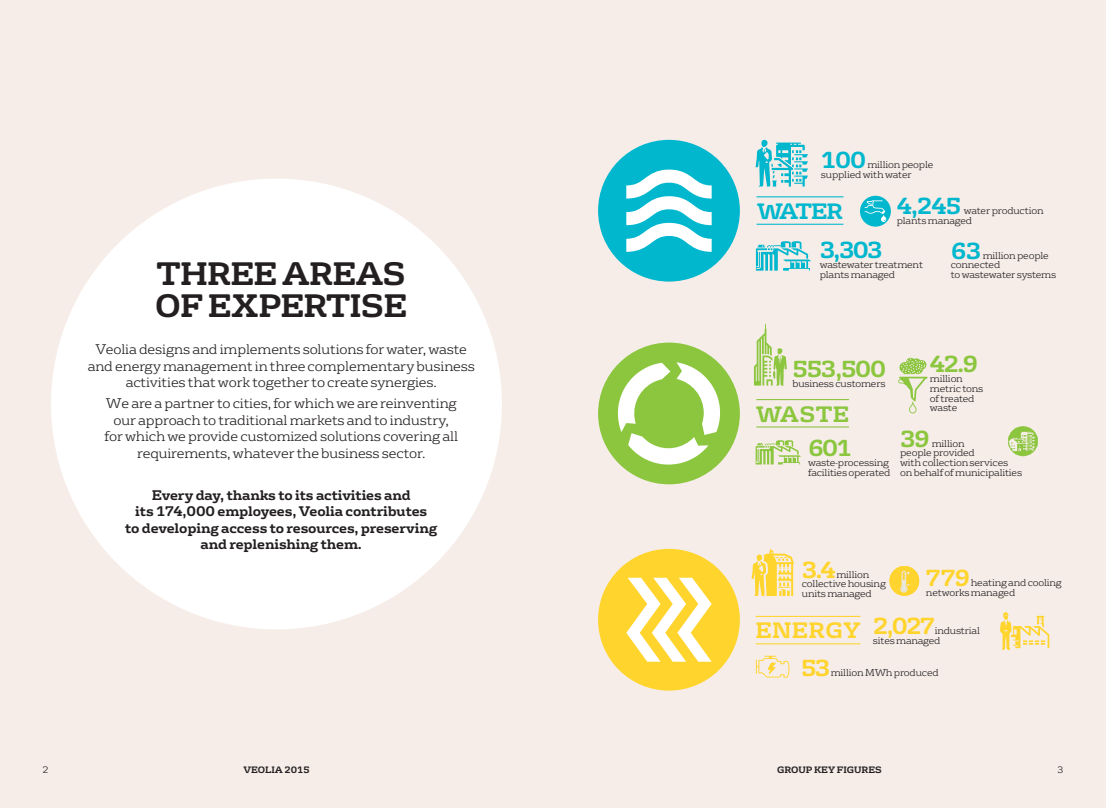
<style>
.page{position:relative;width:1106px;height:808px;background:#f6ede8}
.page>*{position:absolute;margin:0;border:0;box-sizing:border-box;transform-origin:0 0}
.t1{font:700 31.5px/31.5px "FS Rufus";letter-spacing:-.025em;color:#231f20}
.t2{font:700 22.5px "FS Rufus";letter-spacing:-.065em;color:#8bc63e}
.t3{font:700 22.5px "FS Rufus";letter-spacing:-.05em;color:#00b7ce}
.t4{font:700 22.5px "FS Rufus";color:#ffd42c}
.t5{font:700 21.6px "FS Rufus";letter-spacing:.02em;color:#ffd42c}
.t6{font:700 21.6px "FS Rufus";letter-spacing:-.095em;color:#00b7ce}
.t7{font:700 21.6px "FS Rufus";letter-spacing:.015em;color:#8bc63e}
.t8{font:300 13.5px/16.5px "FS Rufus";letter-spacing:-.01em;color:#231f20;text-align:center}
.t9{font:700 13.5px/16.5px "FS Rufus";letter-spacing:-.01em;color:#231f20;text-align:center}
.t10{font:300 9.75px/9.8px "FS Rufus";letter-spacing:-.02em;color:#231f20}
.t11{font:700 9px "FS Rufus";letter-spacing:-.005em;color:#231f20}
.t12{font:300 9px "FS Rufus";color:#231f20}
</style>
<div class="page">
<div style="left:51px;top:179px;width:451px;height:450px;background:#fff;border-radius:50%"></div>
<div style="left:598px;top:140px;width:142px;height:142px;background:#00b7ce;border-radius:50%"></div>
<svg style="left:626px;top:170px;width:85px;height:82px"></svg>
<div style="left:598px;top:343px;width:142px;height:141px;background:#8bc63e;border-radius:50%"></div>
<svg style="left:612px;top:362px;width:108px;height:108px"></svg>
<div style="left:860px;top:196px;width:31px;height:31px;background:#00b7ce;border-radius:50%"></div>
<svg style="left:864px;top:200px;width:22px;height:22px"></svg>
<hr style="left:756px;top:196px;width:87px;height:1px;background:#00b7ce">
<hr style="left:756px;top:224px;width:87px;height:1px;background:#00b7ce">
<svg style="left:756px;top:241px;width:55px;height:30px"></svg>
<svg style="left:755px;top:140px;width:53px;height:47px"></svg>
<div style="left:598px;top:549px;width:142px;height:142px;background:#ffd42c;border-radius:50%"></div>
<svg style="left:626px;top:578px;width:85px;height:84px"></svg>
<hr style="left:755px;top:616px;width:105px;height:1px;background:#ffd42c">
<hr style="left:755px;top:643px;width:105px;height:1px;background:#ffd42c">
<svg style="left:1000px;top:612px;width:49px;height:38px"></svg>
<svg style="left:751px;top:549px;width:43px;height:47px"></svg>
<img style="left:889px;top:566px;width:30px;height:30px">
<hr style="left:756px;top:399px;width:93px;height:1px;background:#8bc63e">
<hr style="left:756px;top:426px;width:93px;height:1px;background:#8bc63e">
<svg style="left:755px;top:440px;width:46px;height:24px"></svg>
<svg style="left:898px;top:358px;width:29px;height:55px"></svg>
<img style="left:1008px;top:426px;width:29px;height:30px">
<svg style="left:754px;top:324px;width:32px;height:62px"></svg>
<svg style="left:756px;top:656px;width:33px;height:22px"></svg>
<h1 class="t1" style="left:155px;top:255px;width:254px">THREE AREAS<br>OF EXPERTISE</h1>
<h3 class="t8" style="left:88px;top:340px;width:389px">Veolia designs and implements solutions for water, waste and energy management in three complementary business activities that work together to create synergies.</h3>
<h3 class="t8" style="left:104px;top:394px;width:355px">We are a partner to cities, for which we are reinventing our approach to traditional markets and to industry, for which we provide customized solutions covering all requirements, whatever the business sector.</h3>
<h3 class="t9" style="left:125px;top:485px;width:313px">Every day, thanks to its activities and<br>its 174,000 employees, Veolia contributes<br>to developing access to resources, preserving and replenishing them.</h3>
<h2 class="t3" style="left:821px;top:140px;width:47px">100</h2>
<p class="t10" style="left:821px;top:159px;width:114px;text-indent:46px">million people supplied with water</p>
<h3 class="t6" style="left:757px;top:192px;width:87px">WATER</h3>
<h2 class="t3" style="left:896px;top:187px;width:66px">4,245</h2>
<p class="t10" style="left:896px;top:205px;width:148px;text-indent:67px">water production plants managed</p>
<h2 class="t3" style="left:950px;top:231px;width:32px">63</h2>
<h2 class="t3" style="left:819px;top:230px;width:65px">3,303</h2>
<p class="t10" style="left:819px;top:259px;width:105px">wastewater treatment plants managed</p>
<p class="t10" style="left:950px;top:249px;width:107px;text-indent:32px">million people connected<br>to wastewater systems</p>
<h2 class="t2" style="left:792px;top:350px;width:95px">553,500</h2>
<p class="t10" style="left:792px;top:378px;width:95px">business customers</p>
<h3 class="t7" style="left:756px;top:395px;width:95px">WASTE</h3>
<h2 class="t2" style="left:808px;top:429px;width:45px">601</h2>
<p class="t10" style="left:808px;top:457px;width:84px">waste-processing facilities operated</p>
<h2 class="t2" style="left:929px;top:345px;width:50px">42.9</h2>
<p class="t10" style="left:929px;top:373px;width:55px">million metric tons of treated waste</p>
<h2 class="t2" style="left:900px;top:419px;width:31px">39</h2>
<p class="t10" style="left:900px;top:437px;width:123px;text-indent:31px">million<br>people provided<br>with collection services on behalf of municipalities</p>
<h2 class="t4" style="left:801px;top:550px;width:36px">3.4</h2>
<h2 class="t4" style="left:926px;top:558px;width:46px">779</h2>
<p class="t10" style="left:801px;top:568px;width:86px;text-indent:35px">million collective housing units managed</p>
<h3 class="t5" style="left:755px;top:612px;width:181px">ENERGY <sup>2,027</sup></h3>
<p class="t10" style="left:926px;top:577px;width:137px;text-indent:45px">heating and cooling networks managed</p>
<p class="t10" style="left:873px;top:625px;width:108px;text-indent:62px">industrial sites managed</p>
<h2 class="t4" style="left:801px;top:648px;width:31px">53</h2>
<p class="t10" style="left:830px;top:666px;width:109px">million MWh produced</p>
<p class="t12" style="left:43px;top:763px;width:8px">2</p>
<p class="t11" style="left:243px;top:762px;width:67px">VEOLIA 2015</p>
<p class="t11" style="left:777px;top:762px;width:106px">GROUP KEY FIGURES</p>
<p class="t12" style="left:1057px;top:763px;width:7px">3</p>
</div>
